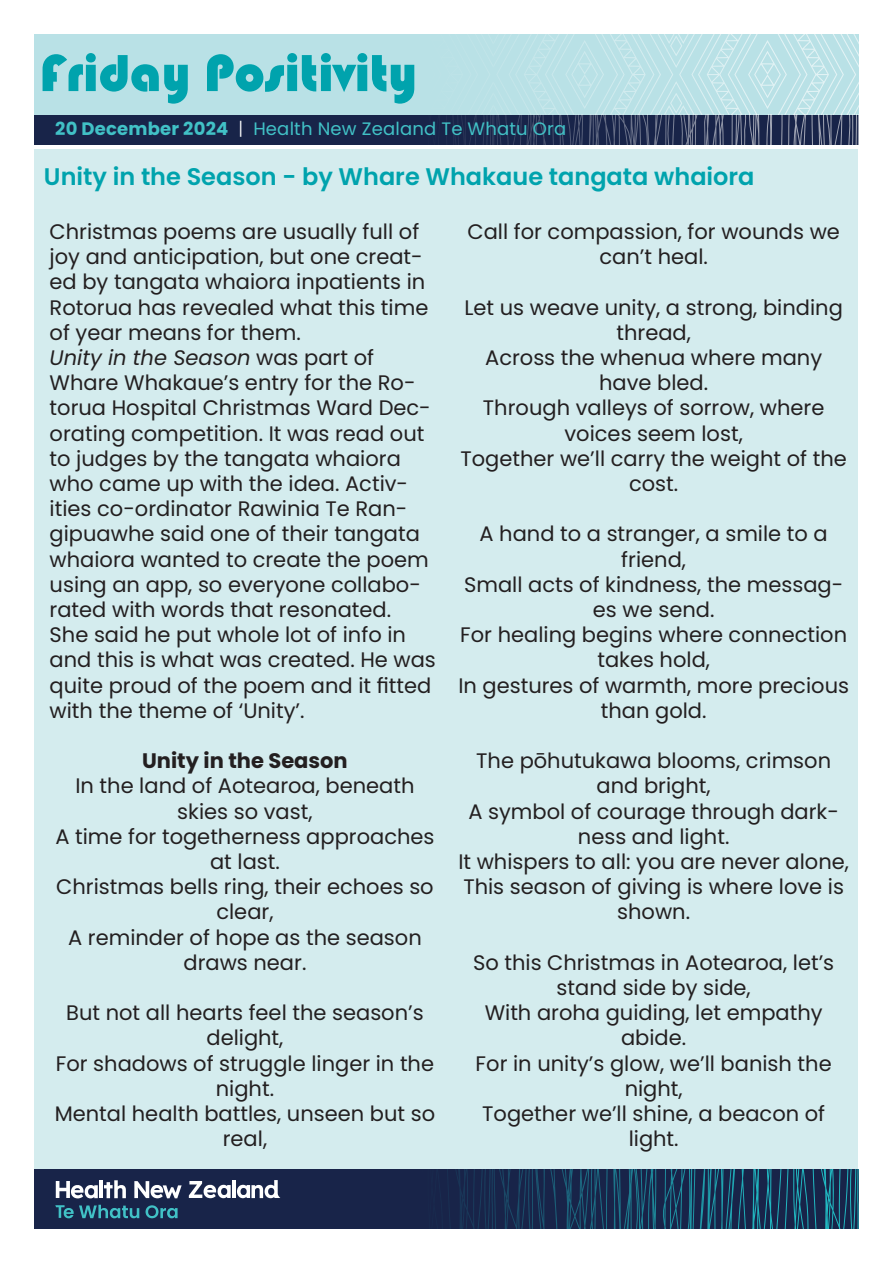
<style>
.page{position:relative;width:893px;height:1263px;background:#fff}
.page>*{position:absolute;margin:0;border:0;box-sizing:border-box;transform-origin:0 0}
.t1{font:54px "Bauhaus 93";color:#00a3ad}
.t2{font:600 24px "Poppins";color:#00a3ad}
.t3{font:21px/25.2px "Poppins";color:#231f20;text-align:center}
.t4{font:700 21px "Poppins";color:#231f20}
.Chart_Head{font:18px "Poppins";letter-spacing:.01em;color:#41c1c6}
.s1{font-weight:700}
.s2{font-weight:300;color:#fff}
.s3{font-style:italic}
</style>
<div class="page">
<div style="left:35px;top:149px;width:823px;height:1022px;background:#d4ecee"></div>
<div style="left:34px;top:1169px;width:825px;height:60px;background:#182449"></div>
<svg style="left:55px;top:1169px;width:804px;height:60px"></svg>
<div style="left:34px;top:34px;width:825px;height:81px;background:#b9e1e6"></div>
<div style="left:34px;top:115px;width:825px;height:30px;background:#182449"></div>
<svg style="left:453px;top:34px;width:406px;height:111px"></svg>
<p class="t1" style="left:40px;top:43px;width:379px">Friday Positivity</p>
<p class="Chart_Head" style="left:55px;top:118px;width:512px"><span class="s1">20 December 2024</span> <span class="s2">|</span> Health New Zealand Te Whatu Ora</p>
<p class="t2" style="left:44px;top:162px;width:712px">Unity in the Season - by Whare Whakaue tangata whaiora</p>
<p class="t3" style="left:50px;top:219px;width:380px;text-align:left">Christmas poems are usually full of joy and anticipation, but one creat&shy;ed by tangata whaiora inpatients in Rotorua has revealed what this time of year means for them.</p>
<p class="t3" style="left:50px;top:345px;width:383px;text-align:left"><span class="s3">Unity in the Season</span> was part of Whare Whakaue’s entry for the Ro&shy;torua Hospital Christmas Ward Dec&shy;orating competition. It was read out to judges by the tangata whaiora who came up with the idea. Activ&shy;ities co-ordinator Rawinia Te Ran&shy;gipuawhe said one of their tangata whaiora wanted to create the poem using an app, so everyone collabo&shy;rated with words that resonated.</p>
<p class="t3" style="left:50px;top:622px;width:388px;text-align:left">She said he put whole lot of info in and this is what was created. He was quite proud of the poem and it fitted with the theme of ‘Unity’.</p>
<p class="t4" style="left:142px;top:749px;width:207px">Unity in the Season</p>
<p class="t3" style="left:75px;top:773px;width:341px">In the land of Aotearoa, beneath skies so vast,</p>
<p class="t3" style="left:55px;top:824px;width:381px">A time for togetherness approaches at last.</p>
<p class="t3" style="left:56px;top:874px;width:379px">Christmas bells ring, their echoes so clear,</p>
<p class="t3" style="left:68px;top:925px;width:355px">A reminder of hope as the season draws near.</p>
<p class="t3" style="left:66px;top:1000px;width:359px">But not all hearts feel the season’s delight,</p>
<p class="t3" style="left:56px;top:1051px;width:380px">For shadows of struggle linger in the night.</p>
<p class="t3" style="left:55px;top:1101px;width:382px">Mental health battles, unseen but so real,</p>
<p class="t3" style="left:467px;top:219px;width:374px">Call for compassion, for wounds we can’t heal.</p>
<p class="t3" style="left:464px;top:295px;width:380px">Let us weave unity, a strong, binding thread,</p>
<p class="t3" style="left:485px;top:345px;width:339px">Across the whenua where many have bled.</p>
<p class="t3" style="left:483px;top:395px;width:343px">Through valleys of sorrow, where voices seem lost,</p>
<p class="t3" style="left:460px;top:446px;width:388px">Together we’ll carry the weight of the cost.</p>
<p class="t3" style="left:480px;top:521px;width:350px">A hand to a stranger, a smile to a friend,</p>
<p class="t3" style="left:464px;top:572px;width:381px">Small acts of kindness, the messag&shy;es we send.</p>
<p class="t3" style="left:460px;top:622px;width:388px">For healing begins where connection takes hold,</p>
<p class="t3" style="left:458px;top:673px;width:392px">In gestures of warmth, more precious than gold.</p>
<p class="t3" style="left:476px;top:748px;width:356px">The pōhutukawa blooms, crimson and bright,</p>
<p class="t3" style="left:468px;top:799px;width:372px">A symbol of courage through dark&shy;ness and light.</p>
<p class="t3" style="left:458px;top:849px;width:392px">It whispers to all: you are never alone,</p>
<p class="t3" style="left:463px;top:874px;width:382px">This season of giving is where love is shown.</p>
<p class="t3" style="left:473px;top:950px;width:363px">So this Christmas in Aotearoa, let’s stand side by side,</p>
<p class="t3" style="left:485px;top:1000px;width:340px">With aroha guiding, let empathy abide.</p>
<p class="t3" style="left:476px;top:1051px;width:358px">For in unity’s glow, we’ll banish the night,</p>
<p class="t3" style="left:482px;top:1101px;width:344px">Together we’ll shine, a beacon of light.</p>
</div>
